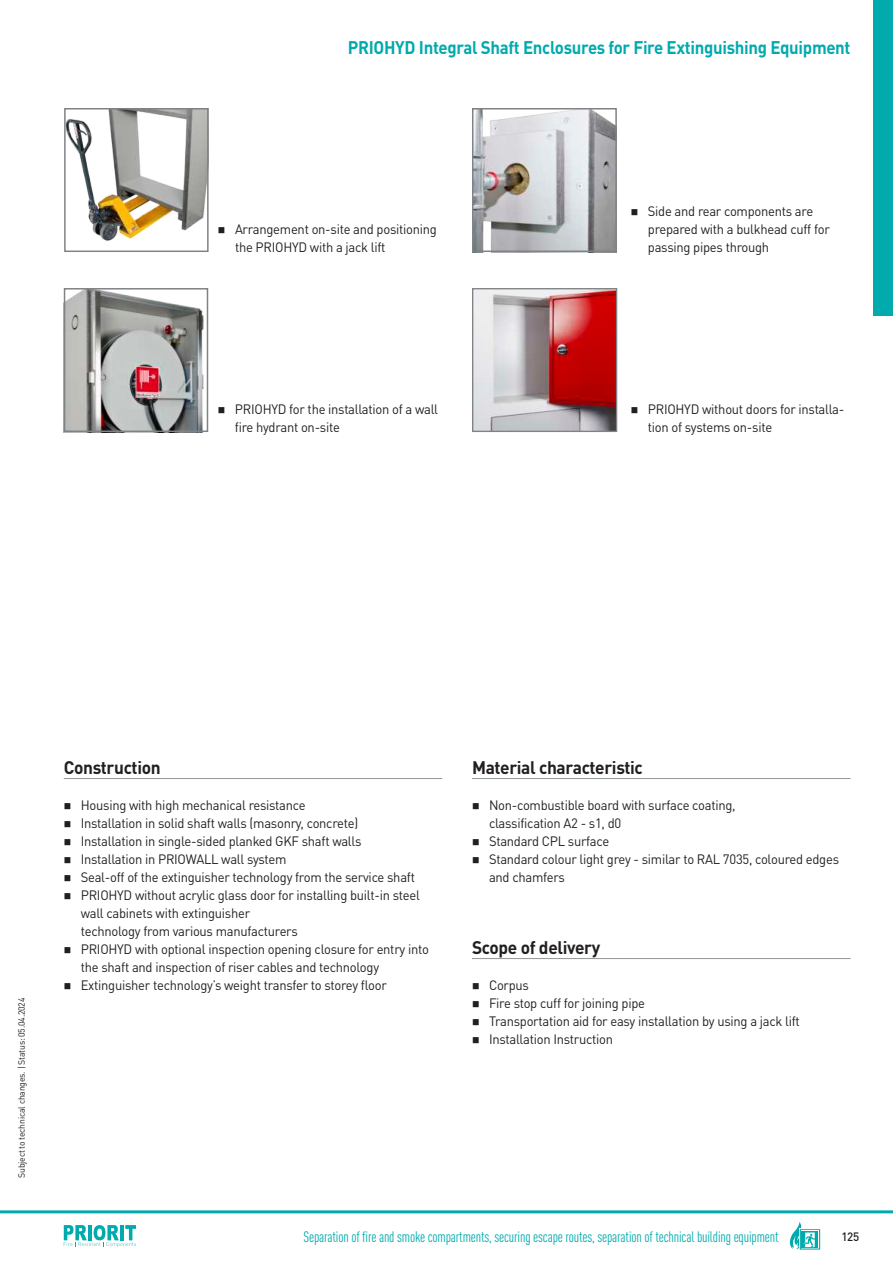
<style>
.page{position:relative;width:893px;height:1263px;background:#fff}
.page>*{position:absolute;margin:0;border:0;box-sizing:border-box;transform-origin:0 0}
.t1{font:700 18.15px "DINOT";letter-spacing:-.02em;color:#00aaad;scale:.93 1}
.t2{font:700 18px "DINOT";letter-spacing:-.02em;color:#231f20;scale:.96 1}
.t3{font:condensed 15px "DINOT";letter-spacing:-.01em;color:#00aaad}
.t4{font:13.5px/18px "DINOT";letter-spacing:-.02em;color:#231f20;scale:.96 1}
.t5{font:500 12px "DINOT";color:#231f20;scale:.96 1}
.t6{font:9px "DINOT";letter-spacing:-.02em;color:#231f20;scale:.96 1}
</style>
<div class="page">
<img style="left:474px;top:290px;width:141px;height:140px">
<div style="left:472px;top:288px;width:145px;height:144px;border:1px solid #808285"></div>
<img style="left:67px;top:111px;width:139px;height:130px">
<div style="left:64px;top:108px;width:145px;height:144px;border:2px solid #808285"></div>
<img style="left:475px;top:111px;width:139px;height:138px">
<div style="left:472px;top:108px;width:145px;height:144px;border:2px solid #808285"></div>
<img style="left:67px;top:291px;width:137px;height:138px">
<div style="left:64px;top:288px;width:144px;height:144px;border:2px solid #808285"></div>
<hr style="left:64px;top:778px;width:378px;height:1px;background:#939598">
<hr style="left:472px;top:778px;width:378px;height:1px;background:#939598">
<hr style="left:472px;top:958px;width:378px;height:1px;background:#939598">
<hr style="left:0;top:1210px;width:893px;height:3px;background:#00aaad">
<svg style="left:64px;top:1225px;width:72px;height:22px"></svg>
<div style="left:874px;top:0;width:19px;height:316px;background:#00aaad"></div>
<svg style="left:799px;top:1229px;width:22px;height:21px"></svg>
<div style="left:800px;top:1229px;width:20px;height:20px;border:1px solid #00aaad"></div>
<svg style="left:815px;top:1231px;width:4px;height:17px"></svg>
<div style="left:802px;top:1231px;width:16px;height:16px;background:#00aaad"></div>
<svg style="left:790px;top:1222px;width:25px;height:27px"></svg>
<h1 class="t1" style="left:348px;top:39px;width:542px">PRIOHYD Integral Shaft Enclosures for Fire Extinguishing Equipment</h1>
<p class="t4" style="left:235px;top:221px;width:212px">Arrangement on-site and positioning the PRIOHYD with a jack lift</p>
<p class="t4" style="left:235px;top:401px;width:213px">PRIOHYD for the installation of a wall fire hydrant on-site</p>
<p class="t4" style="left:648px;top:203px;width:191px">Side and rear components are prepared with a bulkhead cuff for passing pipes through</p>
<p class="t4" style="left:648px;top:401px;width:206px">PRIOHYD without doors for installa&shy;tion of systems on-site</p>
<p class="t6" style="left:18px;top:1178px;width:189px;rotate:-90deg">Subject to technical changes. | Status: 05.04.2024</p>
<h2 class="t2" style="left:64px;top:759px;width:102px">Construction</h2>
<h2 class="t2" style="left:472px;top:759px;width:180px">Material characteristic</h2>
<p class="t4" style="left:81px;top:797px;width:364px">Housing with high mechanical resistance<br>Installation in solid shaft walls (masonry, concrete)<br>Installation in single-sided planked GKF shaft walls<br>Installation in PRIOWALL wall system<br>Seal-off of the extinguisher technology from the service shaft PRIOHYD without acrylic glass door for installing built-in steel wall cabinets with extinguisher<br>technology from various manufacturers<br>PRIOHYD with optional inspection opening closure for entry into the shaft and inspection of riser cables and technology Extinguisher technology’s weight transfer to storey floor</p>
<p class="t4" style="left:489px;top:797px;width:366px">Non-combustible board with surface coating,<br>classification A2 - s1, d0<br>Standard CPL surface<br>Standard colour light grey - similar to RAL 7035, coloured edges and chamfers</p>
<h2 class="t2" style="left:472px;top:939px;width:135px">Scope of delivery</h2>
<p class="t4" style="left:489px;top:977px;width:325px">Corpus<br>Fire stop cuff for joining pipe<br>Transportation aid for easy installation by using a jack lift<br>Installation Instruction</p>
<p class="t3" style="left:303px;top:1230px;width:477px">Separation of fire and smoke compartments, securing escape routes, separation of technical building equipment</p>
<p class="t5" style="left:841px;top:1231px;width:20px">125</p>
</div>
